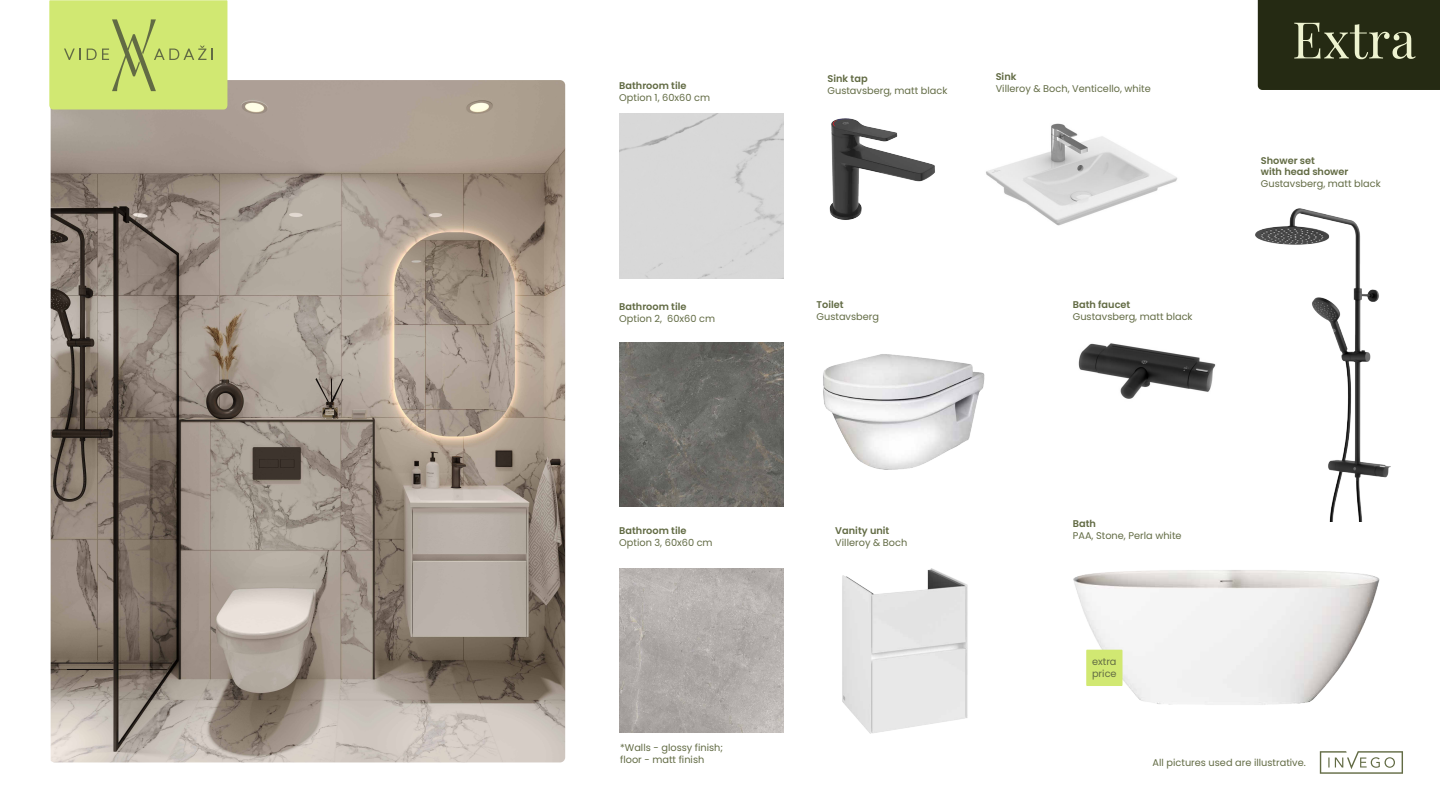
<style>
.page{position:relative;width:1440px;height:810px;background:#fff}
.page>*{position:absolute;margin:0;border:0;box-sizing:border-box;transform-origin:0 0}
.t1{font:700 59.62px "Quasimoda";color:#fff}
.t2{font:50.62px "Playfair Display";letter-spacing:.005em;color:#eef3d0}
.t3{font:9.75px/11.7px "Poppins";color:#626b44}
.t4{font:600 9.75px/11.7px "Poppins";color:#626b44}
</style>
<div class="page">
<div style="left:620px;top:114px;width:164px;height:164px;background:#d8d8d8"></div>
<img style="left:1073px;top:570px;width:307px;height:135px">
<svg style="left:1320px;top:751px;width:83px;height:23px"></svg>
<img style="left:829px;top:118px;width:106px;height:102px">
<div style="left:907px;top:108px;width:71px;height:23px;background:#fff"></div>
<svg style="left:1086px;top:650px;width:36px;height:36px"></svg>
<img style="left:51px;top:80px;width:514px;height:682px">
<div style="left:1258px;top:0;width:182px;height:90px;background:#252a13"></div>
<img style="left:1255px;top:208px;width:136px;height:313px">
<svg style="left:50px;top:0;width:177px;height:110px"></svg>
<img style="left:620px;top:342px;width:164px;height:165px">
<img style="left:620px;top:569px;width:164px;height:164px">
<img style="left:986px;top:123px;width:192px;height:103px">
<img style="left:1078px;top:343px;width:138px;height:56px">
<img style="left:842px;top:568px;width:126px;height:166px">
<img style="left:823px;top:354px;width:162px;height:116px">
<p class="t4" style="left:619px;top:80px;width:69px">Bathroom tile</p>
<p class="t3" style="left:619px;top:91px;width:92px">Option 1, 60x60 cm</p>
<p class="t4" style="left:619px;top:301px;width:69px">Bathroom tile</p>
<p class="t3" style="left:619px;top:312px;width:97px">Option 2, 60x60 cm</p>
<p class="t4" style="left:619px;top:525px;width:69px">Bathroom tile</p>
<p class="t3" style="left:619px;top:536px;width:95px">Option 3, 60x60 cm</p>
<p class="t3" style="left:620px;top:742px;width:104px">*Walls - glossy finish; floor - matt finish</p>
<p class="t4" style="left:828px;top:73px;width:42px">Sink tap</p>
<p class="t3" style="left:828px;top:85px;width:121px">Gustavsberg, matt black</p>
<p class="t4" style="left:996px;top:71px;width:22px">Sink</p>
<p class="t3" style="left:996px;top:83px;width:157px">Villeroy &amp; Boch, Venticello, white</p>
<p class="t4" style="left:817px;top:299px;width:29px">Toilet</p>
<p class="t3" style="left:817px;top:311px;width:64px">Gustavsberg</p>
<p class="t4" style="left:1073px;top:299px;width:59px">Bath faucet</p>
<p class="t3" style="left:1073px;top:311px;width:121px">Gustavsberg, matt black</p>
<h2 class="t2" style="left:1292px;top:0;width:125px">Extra</h2>
<h1 class="t1" style="left:1280px;top:3px;width:125px">Sära</h1>
<p class="t4" style="left:1261px;top:154px;width:89px">Shower set<br>with head shower</p>
<p class="t3" style="left:1261px;top:178px;width:121px">Gustavsberg, matt black</p>
<p class="t4" style="left:835px;top:525px;width:56px">Vanity unit</p>
<p class="t3" style="left:835px;top:536px;width:73px">Villeroy &amp; Boch</p>
<p class="t4" style="left:1073px;top:518px;width:25px">Bath</p>
<p class="t3" style="left:1073px;top:529px;width:110px">PAA, Stone, Perla white</p>
<p class="t3" style="left:1092px;top:656px;width:26px">extra price</p>
<p class="t3" style="left:1153px;top:757px;width:155px">All pictures used are illustrative.</p>
</div>
